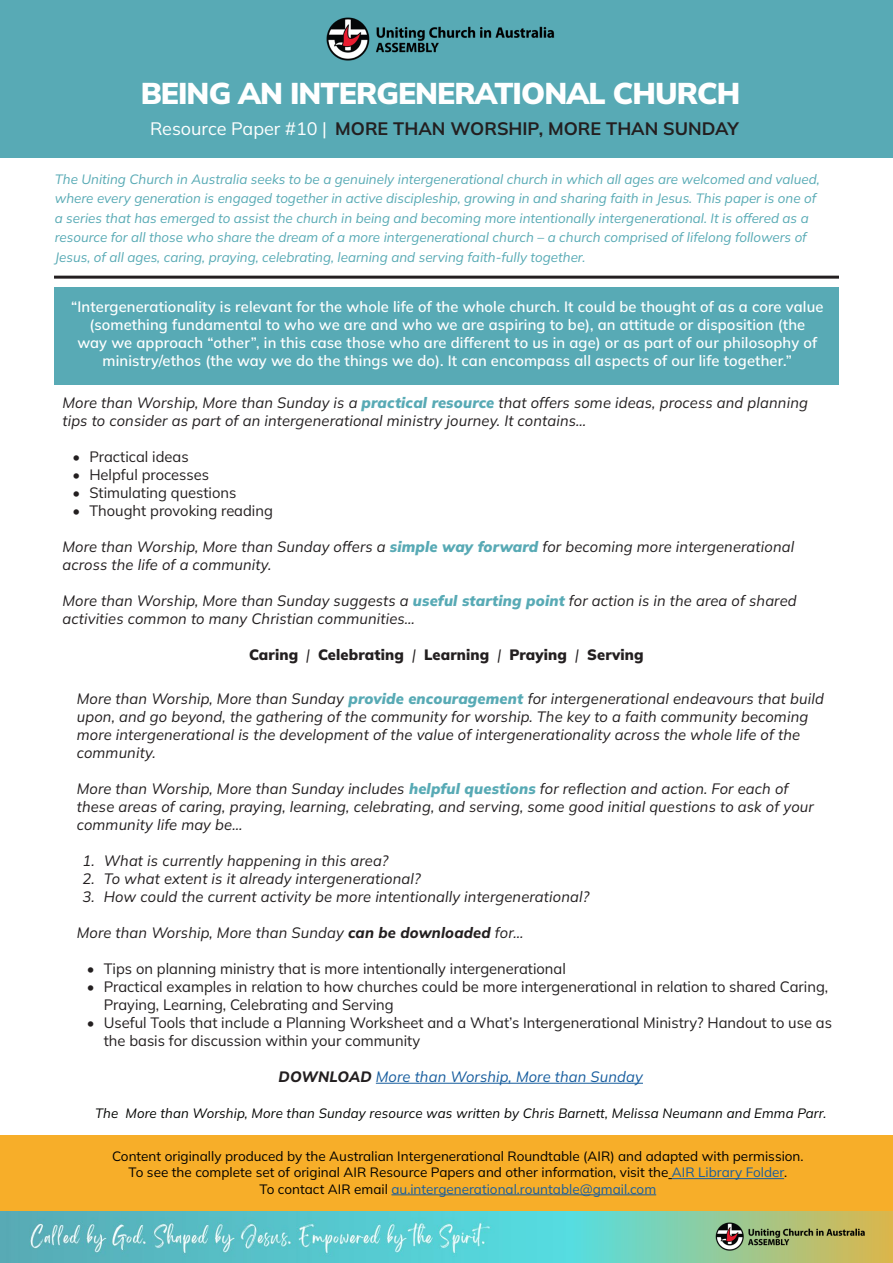
<style>
.page{position:relative;width:893px;height:1263px;background:#fff}
.page>*{position:absolute;margin:0;border:0;box-sizing:border-box;transform-origin:0 0}
.t1{font:900 30px "Mulish";letter-spacing:-.03em;color:#fff}
.t2{font:700 18px "Mulish";color:#231f20}
.t3{font:italic 15px/18px "Mulish";letter-spacing:.01em;color:#231f20}
.t4{font:15px/18px "Mulish";color:#231f20}
.t5{font:600 15px/18px "Mulish";letter-spacing:.01em;color:#fff;text-align:center}
.t6{font:900 15px "Mulish";letter-spacing:.01em;color:#231f20}
.t7{font:italic 15px "Mulish";letter-spacing:.01em;color:#175d9e}
.t8{font:italic 13.5px/19.5px "Mulish";color:#58aab5}
.t9{font:13.5px/16.2px "Mulish";color:#000;text-align:center}
.t10{font:italic 13.5px "Mulish";letter-spacing:.01em;color:#040503}
.s1{font-weight:400;color:#fff}
.s2{font-weight:900;color:#58aab5}
.s3{font-weight:400;font-style:italic}
.s4{font-weight:800}
.s5{font-weight:800;color:#231f20}
.s6{color:#175d9e}
</style>
<div class="page">
<div style="left:55px;top:287px;width:784px;height:97px;background:#58aab5"></div>
<hr style="left:54px;top:276px;width:785px;height:3px;background:#231f20">
<div style="left:0;top:0;width:893px;height:157px;background:#58aab5"></div>
<img style="left:326px;top:17px;width:229px;height:44px">
<div style="left:0;top:1135px;width:893px;height:77px;background:#f7ae29"></div>
<hr style="left:672px;top:1178px;width:112px;height:1px;background:#175d9e">
<hr style="left:391px;top:1194px;width:265px;height:1px;background:#175d9e">
<img style="left:0;top:1212px;width:893px;height:51px">
<img style="left:677px;top:1215px;width:212px;height:45px">
<hr style="left:376px;top:1083px;width:267px;height:1px;background:#175d9e">
<p class="t1" style="left:141px;top:72px;width:601px">BEING AN INTERGENERATIONAL CHURCH</p>
<p class="t2" style="left:150px;top:116px;width:590px"><span class="s1">Resource Paper #10 |</span> MORE THAN WORSHIP, MORE THAN SUNDAY</p>
<p class="t8" style="left:55px;top:169px;width:766px">The Uniting Church in Australia seeks to be a genuinely intergenerational church in which all ages are welcomed and valued, where every generation is engaged together in active discipleship, growing in and sharing faith in Jesus. This paper is one of a series that has emerged to assist the church in being and becoming more intentionally intergenerational. It is offered as a resource for all those who share the dream of a more intergenerational church – a church comprised of lifelong followers of Jesus, of all ages, caring, praying, celebrating, learning and serving faith-fully together.</p>
<p class="t5" style="left:71px;top:298px;width:754px">“Intergenerationality is relevant for the whole life of the whole church. It could be thought of as a core value (something fundamental to who we are and who we are aspiring to be), an attitude or disposition (the<br>way we approach “other”, in this case those who are different to us in age) or as part of our philosophy of ministry/ethos (the way we do the things we do). It can encompass all aspects of our life together.”</p>
<p class="t3" style="left:62px;top:393px;width:747px">More than Worship, More than Sunday is a <span class="s2">practical resource</span> that offers some ideas, process and planning tips to consider as part of an intergenerational ministry journey. It contains…</p>
<p class="t4" style="left:72px;top:447px;width:118px">• Practical ideas</p>
<p class="t4" style="left:72px;top:465px;width:138px">• Helpful processes</p>
<p class="t4" style="left:72px;top:483px;width:165px">• Stimulating questions</p>
<p class="t4" style="left:72px;top:501px;width:202px">• Thought provoking reading</p>
<p class="t3" style="left:62px;top:537px;width:733px">More than Worship, More than Sunday offers a <span class="s2">simple way forward</span> for becoming more intergenerational across the life of a community.</p>
<p class="t3" style="left:62px;top:591px;width:736px">More than Worship, More than Sunday suggests a <span class="s2">useful starting point</span> for action is in the area of shared activities common to many Christian communities…</p>
<p class="t6" style="left:249px;top:644px;width:396px">Caring <span class="s3">|</span> Celebrating <span class="s3">|</span> Learning <span class="s3">|</span> Praying <span class="s3">|</span> Serving</p>
<p class="t3" style="left:77px;top:689px;width:749px">More than Worship, More than Sunday <span class="s2">provide encouragement</span> for intergenerational endeavours that build upon, and go beyond, the gathering of the community for worship. The key to a faith community becoming more intergenerational is the development of the value of intergenerationality across the whole life of the community.</p>
<p class="t3" style="left:77px;top:779px;width:739px">More than Worship, More than Sunday includes <span class="s2">helpful questions</span> for reflection and action. For each of these areas of caring, praying, learning, celebrating, and serving, some good initial questions to ask of your community life may be…</p>
<p class="t3" style="left:83px;top:851px;width:307px">1. What is currently happening in this area?</p>
<p class="t3" style="left:83px;top:869px;width:340px">2. To what extent is it already intergenerational?</p>
<p class="t3" style="left:83px;top:887px;width:508px">3. How could the current activity be more intentionally intergenerational?</p>
<p class="t3" style="left:77px;top:923px;width:448px">More than Worship, More than Sunday <span class="s4">can be downloaded</span> for…</p>
<p class="t4" style="left:87px;top:959px;width:481px">• Tips on planning ministry that is more intentionally intergenerational</p>
<p class="t4" style="left:104px;top:977px;width:726px;text-indent:-17px">• Practical examples in relation to how churches could be more intergenerational in relation to shared Caring,<br>Praying, Learning, Celebrating and Serving</p>
<p class="t4" style="left:104px;top:1013px;width:730px;text-indent:-17px">• Useful Tools that include a Planning Worksheet and a What’s Intergenerational Ministry? Handout to use as the basis for discussion within your community</p>
<p class="t7" style="left:278px;top:1066px;width:366px"><span class="s5">DOWNLOAD</span> More than Worship, More than Sunday</p>
<p class="t10" style="left:95px;top:1104px;width:733px">The More than Worship, More than Sunday resource was written by Chris Barnett, Melissa Neumann and Emma Parr.</p>
<p class="t9" style="left:112px;top:1148px;width:693px">Content originally produced by the Australian Intergenerational Roundtable (AIR) and adapted with permission.<br>To see the complete set of original AIR Resource Papers and other information, visit the <span class="s6">AIR Library Folder</span>.<br>To contact AIR email <span class="s6">au.intergenerational.rountable@gmail.com</span></p>
</div>
